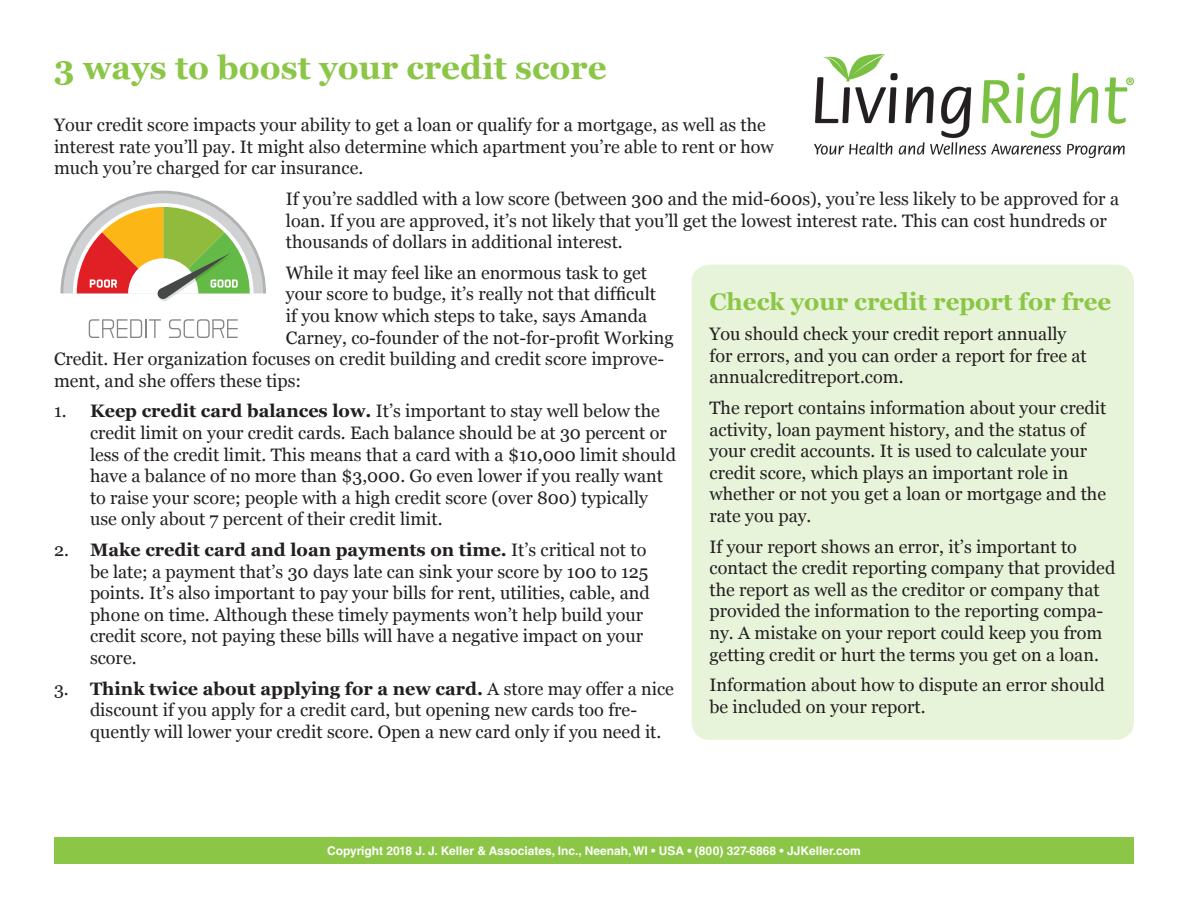
<style>
.page{position:relative;width:1188px;height:918px;background:#fff}
.page>*{position:absolute;margin:0;border:0;box-sizing:border-box;transform-origin:0 0}
.Heading_1{font:700 33px "Georgia";color:#8bc646}
.Heading_2{font:700 24px "Georgia";color:#8bc646}
.Body{font:18px/21.6px "Georgia";color:#231f20}
.t1{font:700 12px "Helvetica LT Std";color:#fff}
.s1{font-weight:700}
</style>
<div class="page">
<img style="left:815px;top:54px;width:319px;height:103px">
<div style="left:54px;top:837px;width:1080px;height:27px;background:#8bc646"></div>
<svg style="left:60px;top:190px;width:206px;height:148px"></svg>
<div style="left:692px;top:265px;width:442px;height:475px;background:#e8f4da;border-radius:18px"></div>
<p class="Heading_1" style="left:54px;top:46px;width:554px">3 ways to boost your credit score</p>
<p class="Body" style="left:54px;top:115px;width:721px">Your credit score impacts your ability to get a loan or qualify for a mortgage, as well as the interest rate you’ll pay. It might also determine which apartment you’re able to rent or how much you’re charged for car insurance.</p>
<p class="Body" style="left:286px;top:188px;width:835px">If you’re saddled with a low score (between 300 and the mid-600s), you’re less likely to be approved for a loan. If you are approved, it’s not likely that you’ll get the lowest interest rate. This can cost hundreds or thousands of dollars in additional interest.</p>
<p class="Body" style="left:286px;top:262px;width:363px">While it may feel like an enormous task to get</p>
<p class="Body" style="left:286px;top:284px;width:372px">your score to budge, it’s really not that difficult</p>
<p class="Body" style="left:286px;top:305px;width:363px">if you know which steps to take, says Amanda</p>
<p class="Body" style="left:286px;top:327px;width:389px">Carney, co-founder of the not-for-profit Working</p>
<p class="Body" style="left:54px;top:349px;width:612px">Credit. Her organization focuses on credit building and credit score improve-</p>
<p class="Body" style="left:54px;top:370px;width:249px">ment, and she offers these tips:</p>
<p class="Body" style="left:90px;top:401px;width:588px;text-indent:-36px">1. <span class="s1">Keep credit card balances low.</span> It’s important to stay well below the credit limit on your credit cards. Each balance should be at 30 percent or less of the credit limit. This means that a card with a $10,000 limit should have a balance of no more than $3,000. Go even lower if you really want to raise your score; people with a high credit score (over 800) typically use only about 7 percent of their credit limit.</p>
<p class="Body" style="left:90px;top:539px;width:561px;text-indent:-36px">2. <span class="s1">Make credit card and loan payments on time.</span> It’s critical not to be late; a payment that’s 30 days late can sink your score by 100 to 125 points. It’s also important to pay your bills for rent, utilities, cable, and phone on time. Although these timely payments won’t help build your credit score, not paying these bills will have a negative impact on your score.</p>
<p class="Body" style="left:90px;top:678px;width:585px;text-indent:-36px">3. <span class="s1">Think twice about applying for a new card.</span> A store may offer a nice discount if you apply for a credit card, but opening new cards too fre&shy;quently will lower your credit score. Open a new card only if you need it.</p>
<p class="Heading_2" style="left:710px;top:286px;width:403px">Check your credit report for free</p>
<p class="Body" style="left:710px;top:324px;width:379px">You should check your credit report annually for errors, and you can order a report for free at annualcreditreport.com.</p>
<p class="Body" style="left:710px;top:397px;width:398px">The report contains information about your credit activity, loan payment history, and the status of your credit accounts. It is used to calculate your credit score, which plays an important role in whether or not you get a loan or mortgage and the rate you pay.</p>
<p class="Body" style="left:710px;top:536px;width:407px">If your report shows an error, it’s important to contact the credit reporting company that provided the report as well as the creditor or company that provided the information to the reporting compa&shy;ny. A mistake on your report could keep you from getting credit or hurt the terms you get on a loan.</p>
<p class="Body" style="left:710px;top:675px;width:397px">Information about how to dispute an error should be included on your report.</p>
<p class="t1" style="left:327px;top:843px;width:535px">Copyright 2018 J. J. Keller &amp; Associates, Inc., Neenah, WI • USA • (800) 327-6868 • JJKeller.com</p>
</div>
